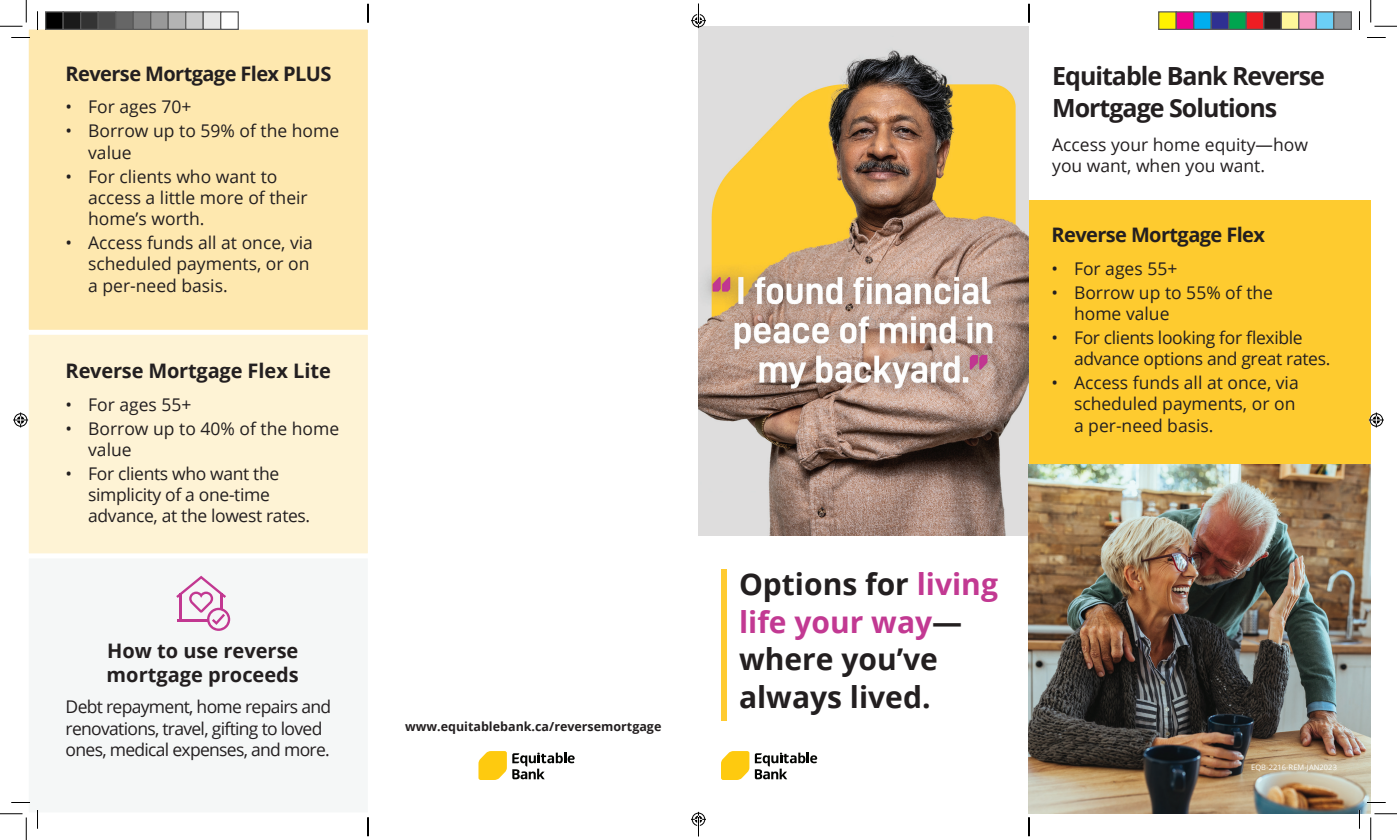
<style>
.page{position:relative;width:1397px;height:840px;background:#fff}
.page>*{position:absolute;margin:0;border:0;box-sizing:border-box;transform-origin:0 0}
.Heading_1{font:700 30px/37.5px "Open Sans";color:#231f20}
.Heading_1-2{font:700 25px/32.5px "Open Sans";letter-spacing:-.04em;color:#231f20}
.Subhead{font:700 20px/24px "Open Sans";letter-spacing:-.01em;color:#231f20}
.Subhead-2{font:700 20px "Open Sans";letter-spacing:-.03em;color:#231f20}
.Paragraph{font:17.5px/21.2px "Open Sans";color:#231f20}
.Paragraph-2{font:17.5px/21.2px "Open Sans";letter-spacing:-.02em;color:#231f20}
.Paragraph-3{font:17.5px/21.2px "Open Sans";letter-spacing:-.04em;color:#231f20}
.Paragraph-4{font:700 12.5px "Open Sans";color:#231f20}
.t1{font:7.5px "Open Sans";letter-spacing:.01em;color:#fff}
.s1{color:#c23992}
</style>
<div class="page">
<div style="left:721px;top:569px;width:5px;height:152px;background:#ffcb31"></div>
<img style="left:698px;top:38px;width:330px;height:497px">
<div style="left:28px;top:334px;width:341px;height:221px;background:#fef3d5"></div>
<div style="left:26px;top:332px;width:344px;height:224px;border:2px solid #fff"></div>
<div style="left:28px;top:28px;width:341px;height:303px;background:#fee8af"></div>
<div style="left:26px;top:27px;width:344px;height:305px;border:2px solid #fff"></div>
<svg style="left:721px;top:751px;width:96px;height:29px"></svg>
<div style="left:1028px;top:200px;width:342px;height:264px;background:#fecb2f"></div>
<img style="left:1028px;top:464px;width:342px;height:350px">
<svg style="left:176px;top:576px;width:54px;height:55px"></svg>
<svg style="left:478px;top:751px;width:96px;height:29px"></svg>
<svg style="left:11px;top:37px;width:19px;height:1px"></svg>
<svg style="left:1367px;top:37px;width:18px;height:1px"></svg>
<svg style="left:11px;top:802px;width:19px;height:1px"></svg>
<svg style="left:1366px;top:802px;width:19px;height:1px"></svg>
<svg style="left:37px;top:11px;width:1px;height:19px"></svg>
<svg style="left:37px;top:810px;width:1px;height:19px"></svg>
<svg style="left:0;top:0;width:27px;height:27px"></svg>
<svg style="left:0;top:814px;width:27px;height:26px"></svg>
<svg style="left:1370px;top:0;width:26px;height:27px"></svg>
<svg style="left:1370px;top:814px;width:26px;height:26px"></svg>
<svg style="left:13px;top:412px;width:15px;height:16px"></svg>
<svg style="left:1368px;top:412px;width:15px;height:16px"></svg>
<div style="left:46px;top:12px;width:17px;height:17px;background:#000"></div>
<div style="left:45px;top:11px;width:19px;height:19px;border:1px solid #595959"></div>
<div style="left:63px;top:12px;width:18px;height:17px;background:#1a1a1a"></div>
<div style="left:62px;top:11px;width:19px;height:19px;border:1px solid #595959"></div>
<div style="left:81px;top:12px;width:17px;height:17px;background:#333"></div>
<div style="left:80px;top:11px;width:19px;height:19px;border:1px solid #595959"></div>
<div style="left:98px;top:12px;width:18px;height:17px;background:#4d4d4d"></div>
<div style="left:98px;top:11px;width:18px;height:19px;border:1px solid #595959"></div>
<div style="left:116px;top:12px;width:17px;height:17px;background:#666"></div>
<div style="left:115px;top:11px;width:19px;height:19px;border:1px solid #595959"></div>
<div style="left:133px;top:12px;width:18px;height:17px;background:#808080"></div>
<div style="left:132px;top:11px;width:19px;height:19px;border:1px solid #595959"></div>
<div style="left:151px;top:12px;width:17px;height:17px;background:#999"></div>
<div style="left:150px;top:11px;width:19px;height:19px;border:1px solid #595959"></div>
<div style="left:168px;top:12px;width:18px;height:17px;background:#b3b3b3"></div>
<div style="left:168px;top:11px;width:18px;height:19px;border:1px solid #595959"></div>
<div style="left:186px;top:12px;width:17px;height:17px;background:#ccc"></div>
<div style="left:185px;top:11px;width:19px;height:19px;border:1px solid #595959"></div>
<div style="left:203px;top:12px;width:18px;height:17px;background:#e6e6e6"></div>
<div style="left:202px;top:11px;width:19px;height:19px;border:1px solid #595959"></div>
<div style="left:221px;top:12px;width:17px;height:17px;background:#fff"></div>
<div style="left:220px;top:11px;width:19px;height:19px;border:1px solid #595959"></div>
<div style="left:1158px;top:12px;width:18px;height:17px;background:#fff101"></div>
<div style="left:1157px;top:11px;width:19px;height:19px;border:1px solid #595959"></div>
<div style="left:1176px;top:12px;width:17px;height:17px;background:#ed028c"></div>
<div style="left:1175px;top:11px;width:19px;height:19px;border:1px solid #595959"></div>
<div style="left:1193px;top:12px;width:18px;height:17px;background:#00aeef"></div>
<div style="left:1192px;top:11px;width:19px;height:19px;border:1px solid #595959"></div>
<div style="left:1211px;top:12px;width:17px;height:17px;background:#2e3092"></div>
<div style="left:1210px;top:11px;width:19px;height:19px;border:1px solid #595959"></div>
<div style="left:1228px;top:12px;width:18px;height:17px;background:#00a54f"></div>
<div style="left:1227px;top:11px;width:19px;height:19px;border:1px solid #595959"></div>
<div style="left:1246px;top:12px;width:17px;height:17px;background:#ee1d23"></div>
<div style="left:1245px;top:11px;width:19px;height:19px;border:1px solid #595959"></div>
<div style="left:1263px;top:12px;width:18px;height:17px;background:#231f20"></div>
<div style="left:1262px;top:11px;width:19px;height:19px;border:1px solid #595959"></div>
<div style="left:1281px;top:12px;width:17px;height:17px;background:#fff79a"></div>
<div style="left:1280px;top:11px;width:19px;height:19px;border:1px solid #595959"></div>
<div style="left:1298px;top:12px;width:18px;height:17px;background:#f499c2"></div>
<div style="left:1297px;top:11px;width:19px;height:19px;border:1px solid #595959"></div>
<div style="left:1316px;top:12px;width:17px;height:17px;background:#6bcff6"></div>
<div style="left:1315px;top:11px;width:19px;height:19px;border:1px solid #595959"></div>
<div style="left:1333px;top:12px;width:18px;height:17px;background:#939598"></div>
<div style="left:1332px;top:11px;width:19px;height:19px;border:1px solid #595959"></div>
<svg style="left:367px;top:4px;width:2px;height:18px"></svg>
<svg style="left:367px;top:818px;width:2px;height:18px"></svg>
<svg style="left:691px;top:4px;width:15px;height:24px"></svg>
<svg style="left:691px;top:812px;width:15px;height:24px"></svg>
<svg style="left:1028px;top:4px;width:1px;height:18px"></svg>
<svg style="left:1028px;top:818px;width:1px;height:18px"></svg>
<p class="Subhead-2" style="left:66px;top:60px;width:267px">Reverse Mortgage Flex PLUS</p>
<p class="Paragraph" style="left:66px;top:96px;width:127px">• For ages 70+</p>
<p class="Paragraph" style="left:88px;top:120px;width:252px;text-indent:-22px">• Borrow up to 59% of the home value</p>
<p class="Paragraph" style="left:88px;top:165px;width:221px;text-indent:-22px">• For clients who want to access a little more of their home’s worth.</p>
<p class="Paragraph" style="left:88px;top:232px;width:226px;text-indent:-22px">• Access funds all at once, via scheduled payments, or on a per-need basis.</p>
<p class="Subhead" style="left:66px;top:359px;width:267px">Reverse Mortgage Flex Lite</p>
<p class="Paragraph" style="left:66px;top:393px;width:127px">• For ages 55+</p>
<p class="Paragraph" style="left:88px;top:417px;width:252px;text-indent:-22px">• Borrow up to 40% of the home value</p>
<p class="Paragraph-2" style="left:88px;top:463px;width:224px;text-indent:-22px">• For clients who want the simplicity of a one-time advance, at the lowest rates.</p>
<p class="Subhead" style="left:107px;top:638px;width:194px">How to use reverse mortgage proceeds</p>
<p class="Paragraph-3" style="left:66px;top:696px;width:267px">Debt repayment, home repairs and renovations, travel, gifting to loved ones, medical expenses, and more.</p>
<p class="Paragraph-4" style="left:405px;top:718px;width:258px">www.equitablebank.ca/reversemortgage</p>
<p class="Heading_1" style="left:739px;top:565px;width:260px">Options for <span class="s1">living life your way</span>— where you’ve always lived.</p>
<p class="Heading_1-2" style="left:1052px;top:59px;width:274px">Equitable Bank Reverse<br>Mortgage Solutions</p>
<p class="Paragraph" style="left:1052px;top:134px;width:257px">Access your home equity—how you want, when you want.</p>
<p class="Subhead-2" style="left:1051px;top:221px;width:215px">Reverse Mortgage Flex</p>
<p class="Paragraph" style="left:1051px;top:257px;width:127px">• For ages 55+</p>
<p class="Paragraph" style="left:1073px;top:281px;width:201px;text-indent:-22px">• Borrow up to 55% of the home value</p>
<p class="Paragraph-2" style="left:1073px;top:327px;width:258px;text-indent:-22px">• For clients looking for flexible advance options and great rates.</p>
<p class="Paragraph" style="left:1073px;top:372px;width:226px;text-indent:-22px">• Access funds all at once, via scheduled payments, or on a per-need basis.</p>
<p class="t1" style="left:1250px;top:762px;width:87px">EQB-2216-REM-JAN2023</p>
</div>
